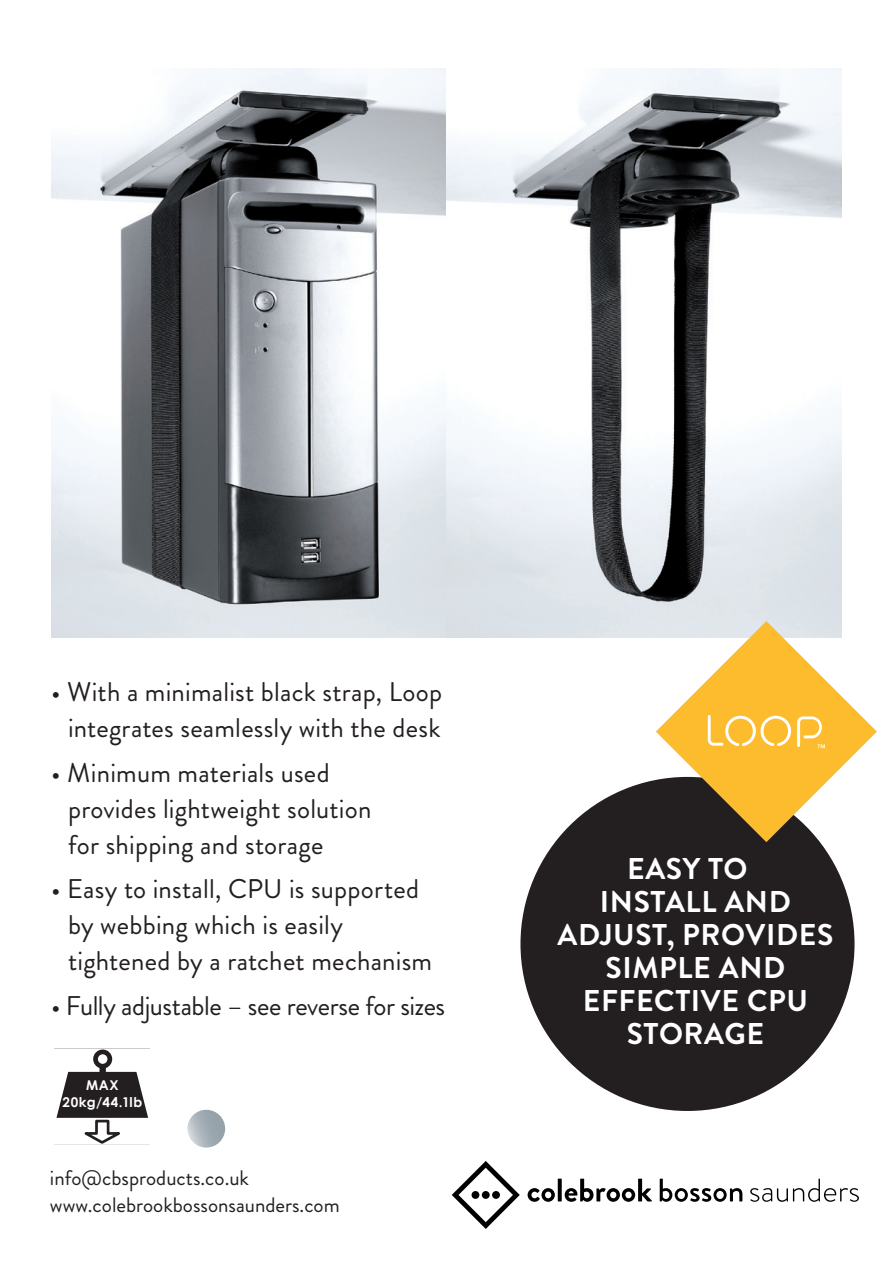
<style>
.page{position:relative;width:893px;height:1263px;background:#fff}
.page>*{position:absolute;margin:0;border:0;box-sizing:border-box;transform-origin:0 0}
.t1{font:700 30px/33px "Brandon Grotesque";letter-spacing:.02em;color:#fff}
.t2{font:27px/36px "Brandon Grotesque";letter-spacing:.005em;color:#231f20}
.t3{font:27px "Brandon Grotesque";letter-spacing:-.015em;color:#231f20}
.t4{font:21px/26.4px "Brandon Grotesque";color:#231f20}
.t5{font:700 13.5px/16.2px "Century Gothic";letter-spacing:.045em;color:#fff;text-align:center}
</style>
<div class="page">
<img style="left:51px;top:68px;width:791px;height:570px">
<svg style="left:55px;top:1048px;width:95px;height:96px"></svg>
<svg style="left:187px;top:1110px;width:38px;height:37px"></svg>
<div style="left:520px;top:777px;width:334px;height:334px;background:#231f20;border-radius:50%"></div>
<svg style="left:528px;top:1188px;width:27px;height:14px"></svg>
<svg style="left:558px;top:1178px;width:4px;height:23px"></svg>
<svg style="left:565px;top:1178px;width:87px;height:24px"></svg>
<svg style="left:660px;top:1178px;width:82px;height:24px"></svg>
<svg style="left:750px;top:1178px;width:109px;height:24px"></svg>
<svg style="left:452px;top:1161px;width:68px;height:68px"></svg>
<svg style="left:656px;top:621px;width:221px;height:221px;fill:#fdbb2e"></svg>
<p class="t2" style="left:51px;top:674px;width:393px;text-align:center">• With a minimalist black strap, Loop integrates seamlessly with the desk</p>
<p class="t2" style="left:68px;top:755px;width:305px;text-indent:-17px">• Minimum materials used provides lightweight solution for shipping and storage</p>
<p class="t2" style="left:68px;top:871px;width:366px;text-indent:-17px">• Easy to install, CPU is supported by webbing which is easily tightened by a ratchet mechanism</p>
<p class="t3" style="left:51px;top:987px;width:396px">• Fully adjustable – see reverse for sizes</p>
<p class="t5" style="left:63px;top:1077px;width:81px">MAX<br>20kg/44.1lb</p>
<p class="t4" style="left:50px;top:1165px;width:291px">info@cbsproducts.co.uk www.colebrookbossonsaunders.com</p>
<p class="t1" style="left:627px;top:852px;width:112px">EASY TO</p>
<p class="t1" style="left:600px;top:885px;width:192px">IN STALL AN D</p>
<p class="t1" style="left:557px;top:918px;width:277px">ADJUST, PROVIDES</p>
<p class="t1" style="left:606px;top:951px;width:181px">SIMPLE AN D</p>
<p class="t1" style="left:583px;top:984px;width:18px">EFFE</p>
<p class="t1" style="left:627px;top:984px;width:178px;text-indent:28px">CTIVE CPU<br>STO RAGE</p>
</div>
